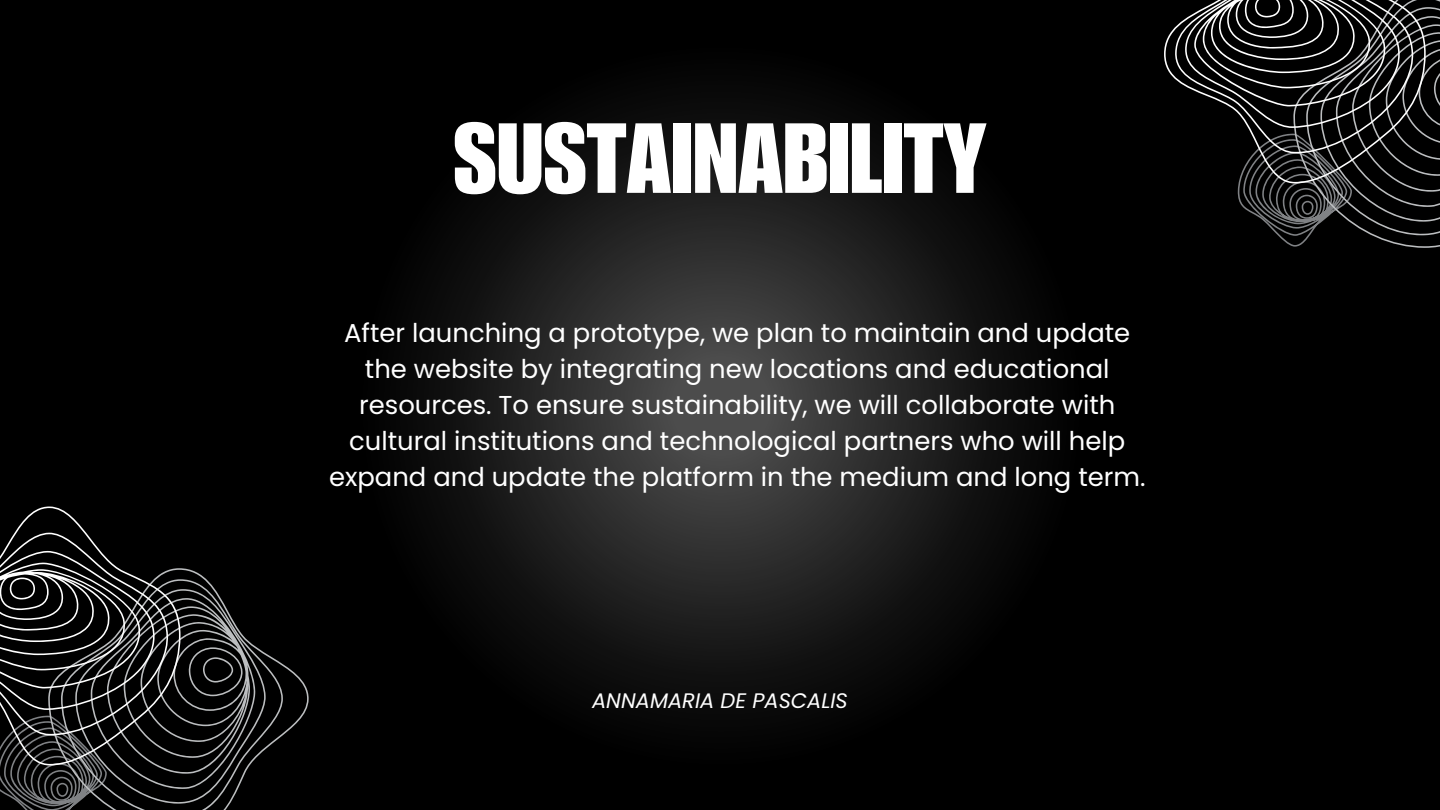
<style>
.page{position:relative;width:1440px;height:810px;background:#000}
.page>*{position:absolute;margin:0;border:0;box-sizing:border-box;transform-origin:0 0}
.t1{font:97.3px "Impact LT Std";color:#fff}
.t2{font:25.9px/36px "Poppins";color:#fff;text-align:center}
.t3{font:italic 21px "Poppins";color:#fff}
</style>
<div class="page">
<svg style="left:0;top:765px;width:48px;height:45px"></svg>
<svg style="left:48px;top:568px;width:261px;height:242px"></svg>
<svg style="left:0;top:506px;width:181px;height:259px"></svg>
<svg style="left:417px;top:102px;width:608px;height:608px"></svg>
<svg style="left:1237px;top:0;width:203px;height:248px"></svg>
<svg style="left:1164px;top:0;width:262px;height:183px"></svg>
<p class="t1" style="left:453px;top:123px;width:535px">SUSTAINABILITY</p>
<p class="t2" style="left:329px;top:315px;width:818px">After launching a prototype, we plan to maintain and update the website by integrating new locations and educational resources. To ensure sustainability, we will collaborate with cultural institutions and technological partners who will help expand and update the platform in the medium and long term.</p>
<p class="t3" style="left:592px;top:686px;width:257px">ANNAMARIA DE PASCALIS</p>
</div>
